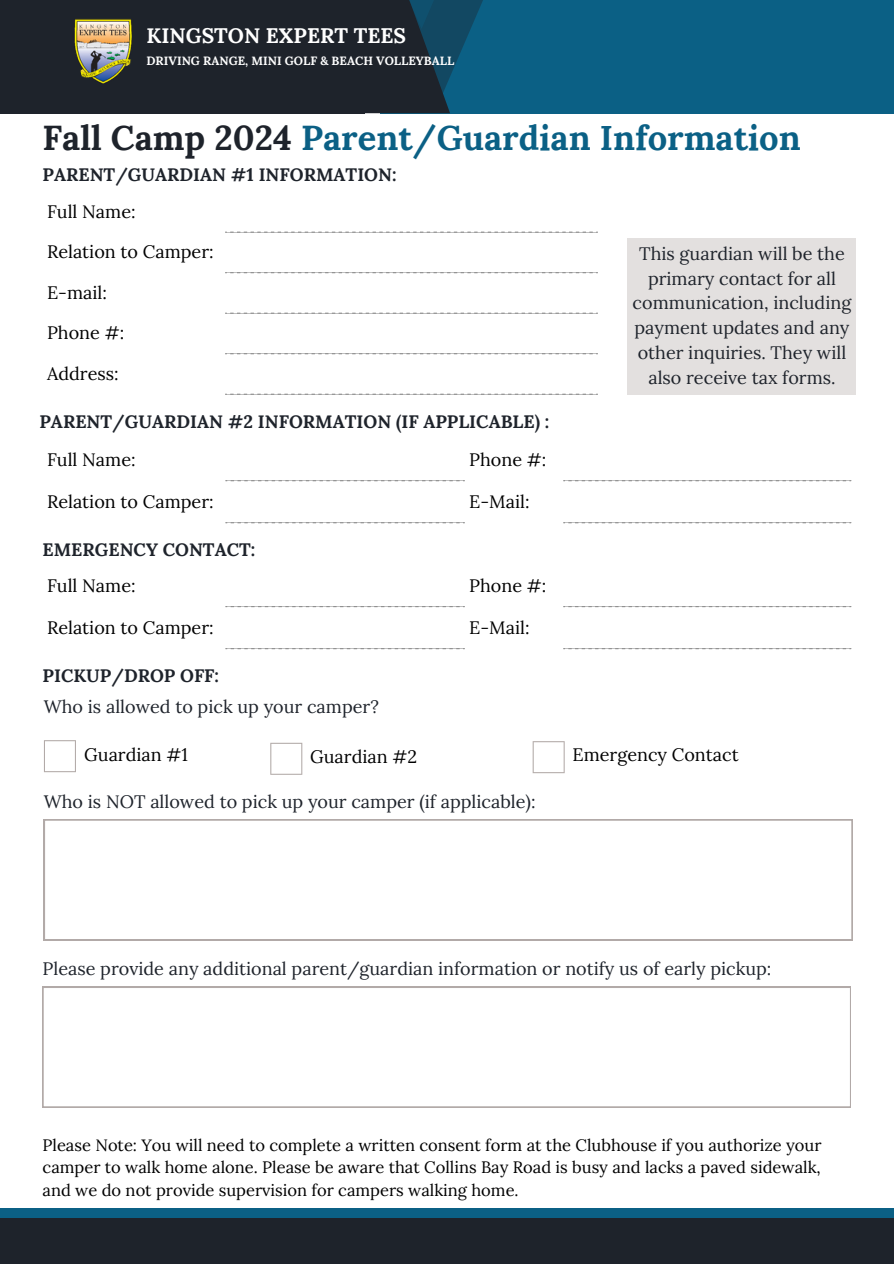
<style>
.page{position:relative;width:894px;height:1264px;background:#fff}
.page>*{position:absolute;margin:0;border:0;box-sizing:border-box;transform-origin:0 0}
.t1{font:700 34.5px "Lora";color:#0b6085}
.t2{font:700 21px "Lora";color:#fff}
.t3{font:18px/24.8px "Lora";color:#1e232b;text-align:center}
.t4{font:18px "Lora";color:#000}
.t5{font:700 18px "Lora";color:#1e232b}
.t6{font:16.5px/22.5px "Lora";color:#000;text-align:justify}
.t7{font:700 12px "Lora";color:#fff}
.s1{color:#1e232b}
</style>
<div class="page">
<div style="left:0;top:1208px;width:893px;height:25px;background:#0b6085"></div>
<div style="left:0;top:1218px;width:893px;height:45px;background:#1e232b"></div>
<svg style="left:44px;top:740px;width:32px;height:32px"></svg>
<svg style="left:270px;top:742px;width:32px;height:32px"></svg>
<svg style="left:532px;top:741px;width:32px;height:32px"></svg>
<svg style="left:225px;top:231px;width:372px;height:164px"></svg>
<div style="left:627px;top:238px;width:229px;height:156px;background:#e3e0df"></div>
<svg style="left:225px;top:606px;width:239px;height:1px"></svg>
<svg style="left:225px;top:648px;width:239px;height:1px"></svg>
<svg style="left:563px;top:606px;width:287px;height:43px"></svg>
<div style="left:380px;top:0;width:513px;height:113px;background:#0b6085"></div>
<div style="left:0;top:0;width:365px;height:113px;background:#1e232b"></div>
<svg style="left:365px;top:0;width:118px;height:113px"></svg>
<img style="left:74px;top:19px;width:58px;height:65px">
<svg style="left:43px;top:986px;width:807px;height:121px"></svg>
<svg style="left:44px;top:819px;width:808px;height:121px"></svg>
<svg style="left:225px;top:480px;width:239px;height:1px"></svg>
<svg style="left:225px;top:522px;width:239px;height:1px"></svg>
<svg style="left:563px;top:480px;width:287px;height:43px"></svg>
<p class="t2" style="left:146px;top:22px;width:261px">KINGSTON EXPERT TEES</p>
<p class="t7" style="left:146px;top:53px;width:309px">DRIVING RANGE, MINI GOLF &amp; BEACH VOLLEYBALL</p>
<p class="t1" style="left:43px;top:116px;width:759px"><span class="s1">Fall Camp 2024</span> Parent/Guardian Information</p>
<h3 class="t5" style="left:43px;top:163px;width:355px">PARENT/GUARDIAN #1 INFORMATION:</h3>
<p class="t4" style="left:47px;top:199px;width:90px">Full Name:</p>
<p class="t4" style="left:47px;top:240px;width:168px">Relation to Camper:</p>
<h4 class="t4" style="left:47px;top:280px;width:61px">E-mail:</h4>
<h3 class="t4" style="left:47px;top:321px;width:79px">Phone #:</h3>
<p class="t4" style="left:47px;top:361px;width:73px">Address:</p>
<h1 class="t5" style="left:39px;top:410px;width:511px">PARENT/GUARDIAN #2 INFORMATION (IF APPLICABLE) :</h1>
<h4 class="t4" style="left:47px;top:447px;width:90px">Full Name:</h4>
<h4 class="t4" style="left:469px;top:447px;width:79px">Phone #:</h4>
<h4 class="t4" style="left:47px;top:489px;width:168px">Relation to Camper:</h4>
<h4 class="t4" style="left:469px;top:489px;width:62px">E-Mail:</h4>
<p class="t5" style="left:43px;top:538px;width:214px">EMERGENCY CONTACT:</p>
<p class="t4" style="left:47px;top:573px;width:90px">Full Name:</p>
<p class="t4" style="left:469px;top:573px;width:79px">Phone #:</p>
<h3 class="t4" style="left:47px;top:615px;width:168px">Relation to Camper:</h3>
<p class="t4" style="left:469px;top:615px;width:62px">E-Mail:</p>
<p class="t5" style="left:43px;top:664px;width:178px">PICKUP/DROP OFF:</p>
<h4 class="t3" style="left:44px;top:693px;width:336px">Who is allowed to pick up your camper?</h4>
<p class="t3" style="left:632px;top:241px;width:220px">This guardian will be the primary contact for all communication, including payment updates and any other inquiries. They will also receive tax forms.</p>
<p class="t4" style="left:84px;top:742px;width:105px">Guardian #1</p>
<p class="t4" style="left:310px;top:745px;width:108px">Guardian #2</p>
<p class="t4" style="left:572px;top:743px;width:167px">Emergency Contact</p>
<p class="t3" style="left:44px;top:789px;width:493px">Who is NOT allowed to pick up your camper (if applicable):</p>
<h2 class="t3" style="left:43px;top:956px;width:730px">Please provide any additional parent/guardian information or notify us of early pickup:</h2>
<h3 class="t6" style="left:43px;top:1133px;width:780px">Please Note: You will need to complete a written consent form at the Clubhouse if you authorize your camper to walk home alone. Please be aware that Collins Bay Road is busy and lacks a paved sidewalk, and we do not provide supervision for campers walking home.</h3>
</div>
